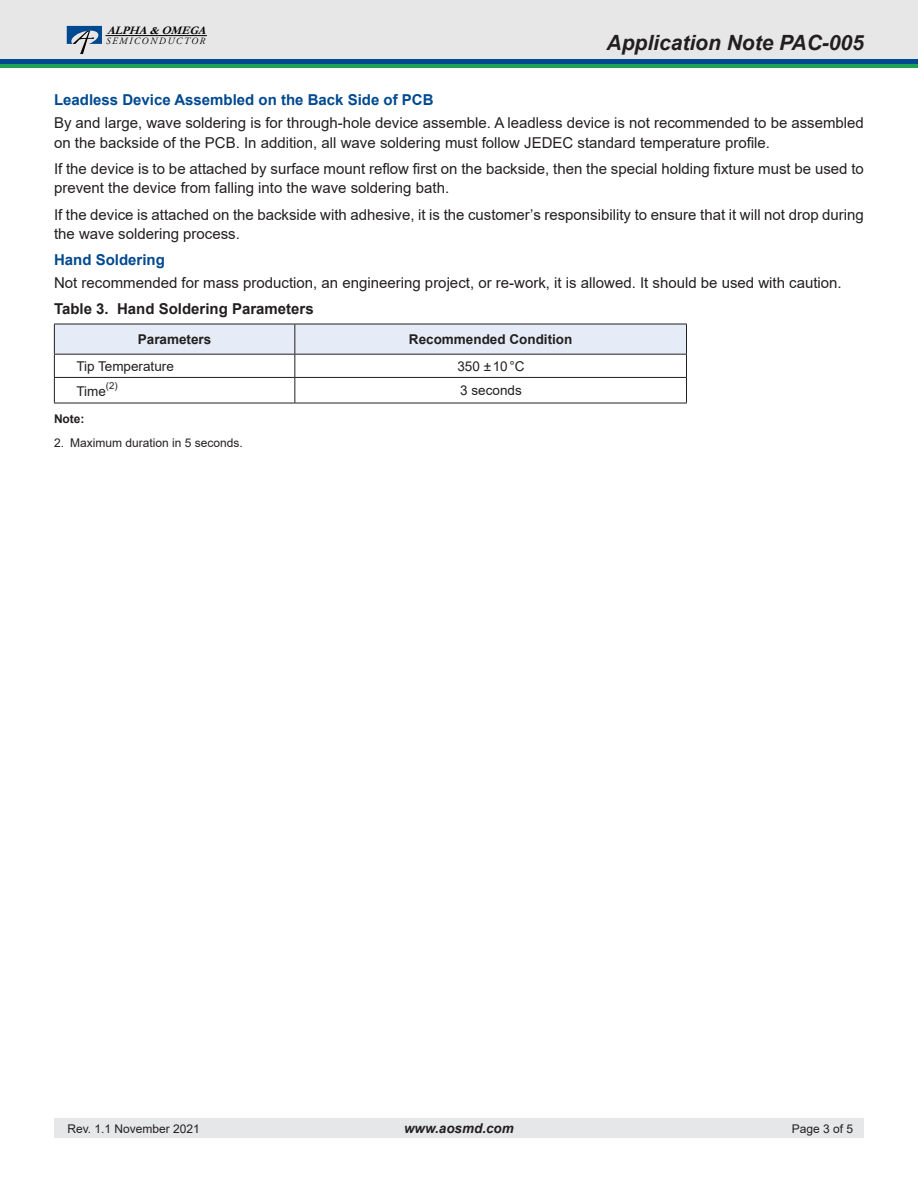
<style>
.page{position:relative;width:918px;height:1188px;background:#fff}
.page>*{position:absolute;margin:0;border:0;box-sizing:border-box;transform-origin:0 0}
.t1{font:italic 700 21px "Arial";color:#231f20}
.Body_text{font:15px/19.5px "Arial";color:#231f20}
.Subheadting{font:700 15px "Arial";color:#014990}
.Subheadting-2{font:700 15px "Arial";color:#231f20}
.Table_header_9pt-B{font:700 13.5px "Arial";color:#231f20}
.Table_text_9pt{font:13.5px "Arial";color:#231f20}
.t2{font:italic 700 13.5px "Arial";color:#231f20}
.Table_Notes_Superscr{font:13.5px "Arial";color:#231f20}
.t3{font:12px "Arial";color:#231f20}
.Notes{font:700 12px "Arial";color:#231f20}
.t4{font:italic 700 11.55px "Garamond";color:#000}
.t5{font:italic 9.6px "Adobe Garamond Pro";letter-spacing:.16em;color:#000}
.Table_Notes_Superscr-2{font:9.6px "Arial";color:#231f20}
</style>
<div class="page">
<div style="left:54px;top:1119px;width:810px;height:19px;background:#e6e7e9"></div>
<div style="left:0;top:0;width:918px;height:61px;background:#e7e7e7"></div>
<hr style="left:105px;top:35px;width:102px;height:1px;background:#000">
<svg style="left:67px;top:26px;width:35px;height:28px"></svg>
<div style="left:0;top:59px;width:918px;height:5px;background:#014990"></div>
<hr style="left:0;top:64px;width:918px;height:4px;background:#1da252">
<hr style="left:54px;top:403px;width:241px;height:1px;background:#231f20">
<hr style="left:295px;top:403px;width:392px;height:1px;background:#231f20">
<svg style="left:54px;top:325px;width:633px;height:78px"></svg>
<hr style="left:54px;top:324px;width:241px;height:1px;background:#231f20">
<hr style="left:54px;top:324px;width:1px;height:30px;background:#231f20">
<hr style="left:295px;top:324px;width:392px;height:1px;background:#231f20">
<hr style="left:294px;top:324px;width:1px;height:30px;background:#231f20">
<hr style="left:686px;top:324px;width:1px;height:30px;background:#231f20">
<hr style="left:54px;top:354px;width:241px;height:1px;background:#231f20">
<hr style="left:295px;top:354px;width:392px;height:1px;background:#231f20">
<p class="t4" style="left:107px;top:22px;width:105px">ALPHA&amp;OMEGA</p>
<p class="t5" style="left:106px;top:35px;width:100px">SEMICONDUCTOR</p>
<h1 class="t1" style="left:607px;top:28px;width:259px">Application Note PAC-005</h1>
<p class="Subheadting" style="left:54px;top:90px;width:381px">Leadless Device Assembled on the Back Side of PCB</p>
<p class="Body_text" style="left:54px;top:113px;width:811px">By and large, wave soldering is for through-hole device assemble. A leadless device is not recommended to be assembled on the backside of the PCB. In addition, all wave soldering must follow JEDEC standard temperature profile.</p>
<p class="Body_text" style="left:54px;top:159px;width:811px">If the device is to be attached by surface mount reflow first on the backside, then the special holding fixture must be used to prevent the device from falling into the wave soldering bath.</p>
<p class="Body_text" style="left:54px;top:205px;width:811px">If the device is attached on the backside with adhesive, it is the customer’s responsibility to ensure that it will not drop during the wave soldering process.</p>
<p class="Subheadting" style="left:54px;top:250px;width:112px">Hand Soldering</p>
<p class="Body_text" style="left:54px;top:273px;width:789px">Not recommended for mass production, an engineering project, or re-work, it is allowed. It should be used with caution.</p>
<p class="Subheadting-2" style="left:54px;top:299px;width:261px">Table 3. Hand Soldering Parameters</p>
<p class="Table_header_9pt-B" style="left:138px;top:330px;width:75px">Parameters</p>
<p class="Table_header_9pt-B" style="left:409px;top:330px;width:165px">Recommended Condition</p>
<p class="Table_text_9pt" style="left:76px;top:357px;width:99px">Tip Temperature</p>
<p class="Table_text_9pt" style="left:457px;top:357px;width:69px">350 ±10°C</p>
<p class="Table_Notes_Superscr" style="left:76px;top:382px;width:31px">Time</p>
<p class="Table_Notes_Superscr-2" style="left:106px;top:379px;width:13px">(2)</p>
<p class="Table_text_9pt" style="left:460px;top:381px;width:63px">3 seconds</p>
<p class="Notes" style="left:54px;top:410px;width:32px">Note:</p>
<p class="t3" style="left:54px;top:435px;width:190px">2. Maximum duration in 5 seconds.</p>
<p class="t3" style="left:68px;top:1121px;width:134px">Rev. 1.1 November 2021</p>
<p class="t2" style="left:404px;top:1120px;width:111px">www.aosmd.com</p>
<p class="t3" style="left:792px;top:1121px;width:63px">Page 3 of 5</p>
</div>
